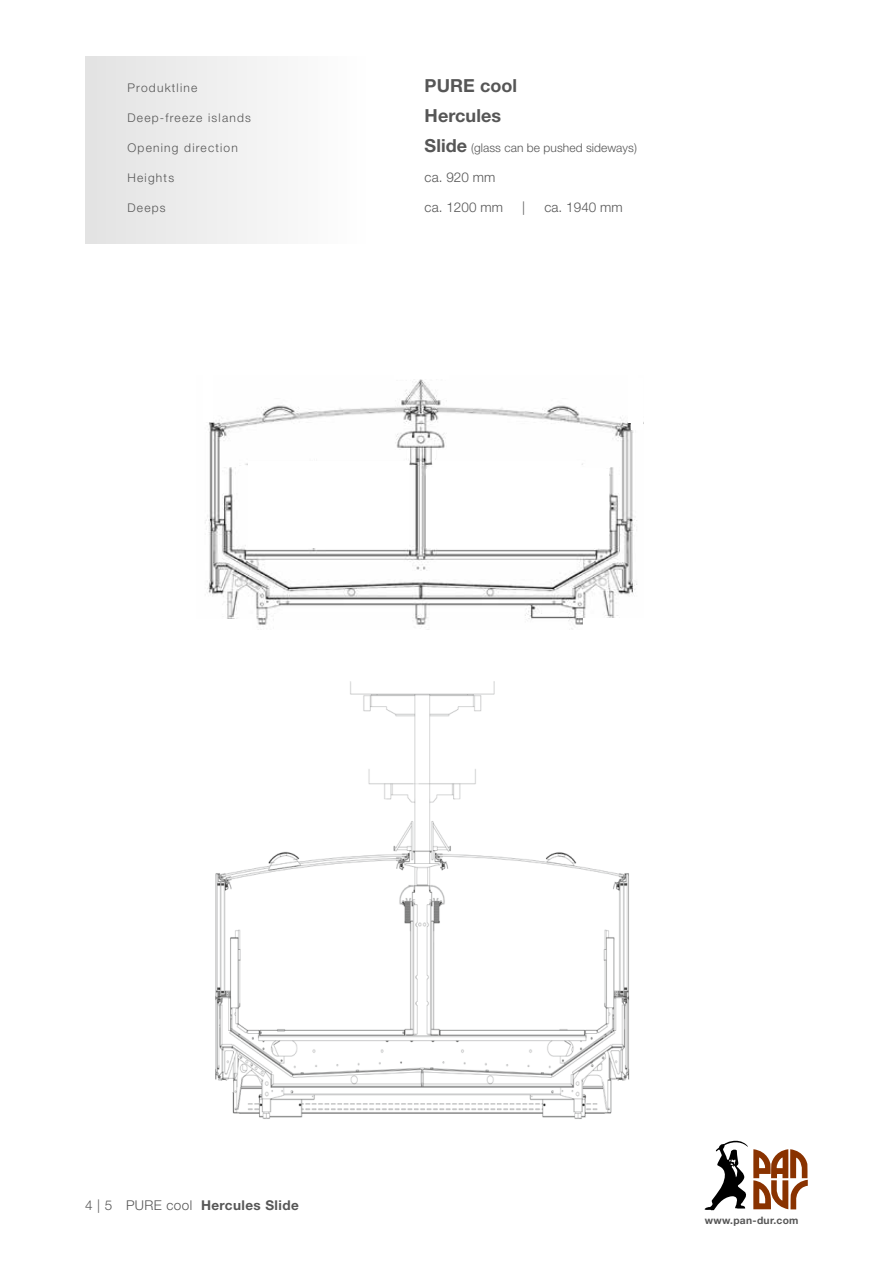
<style>
.page{position:relative;width:893px;height:1263px;background:#fff}
.page>*{position:absolute;margin:0;border:0;box-sizing:border-box;transform-origin:0 0}
.t1{font:700 18px "Helvetica Neue";letter-spacing:.005em;color:#565656}
.t2{font:300 13.5px "Helvetica Neue";letter-spacing:.005em;color:#565656}
.t3{font:700 13.5px "Helvetica Neue";letter-spacing:.03em;color:#565656}
.t4{font:300 12px "Helvetica Neue";letter-spacing:.1em;color:#565656}
.t5{font:300 12px "Helvetica Neue";letter-spacing:.005em;color:#565656}
.t6{font:700 10.2px "Helvetica Neue";letter-spacing:.03em;color:#565656}
.s1{font-weight:700;font-size:18px}
.s2{font-weight:300}
</style>
<div class="page">
<svg style="left:704px;top:1140px;width:104px;height:70px"></svg>
<div style="left:85px;top:56px;width:281px;height:187px;background:linear-gradient(to right,#e2e2e2,#fefefe)"></div>
<img style="left:205px;top:379px;width:432px;height:251px">
<img style="left:215px;top:681px;width:415px;height:438px">
<div style="left:426px;top:469px;width:183px;height:79px;background:#fff"></div>
<div style="left:248px;top:461px;width:161px;height:87px;background:#fff"></div>
<div style="left:203px;top:370px;width:10px;height:51px;background:#fff"></div>
<div style="left:628px;top:371px;width:10px;height:51px;background:#fff"></div>
<div style="left:631px;top:378px;width:12px;height:51px;background:#fff"></div>
<div style="left:583px;top:618px;width:60px;height:27px;background:#fff"></div>
<div style="left:191px;top:619px;width:60px;height:26px;background:#fff"></div>
<div style="left:432px;top:460px;width:150px;height:11px;background:#fff"></div>
<p class="t4" style="left:128px;top:80px;width:71px">Produktline</p>
<h1 class="t1" style="left:425px;top:74px;width:94px">PURE cool</h1>
<p class="t4" style="left:128px;top:110px;width:125px">Deep-freeze islands</p>
<h1 class="t1" style="left:425px;top:104px;width:78px">Hercules</h1>
<p class="t4" style="left:128px;top:140px;width:112px">Opening direction</p>
<p class="t5" style="left:425px;top:140px;width:214px"><span class="s1">Slide</span> (glass can be pushed sideways)</p>
<p class="t4" style="left:128px;top:170px;width:48px">Heights</p>
<p class="t2" style="left:425px;top:168px;width:72px">ca. 920 mm</p>
<p class="t4" style="left:128px;top:200px;width:40px">Deeps</p>
<p class="t2" style="left:425px;top:198px;width:80px">ca. 1200 mm</p>
<p class="t2" style="left:522px;top:198px;width:4px">|</p>
<p class="t2" style="left:544px;top:198px;width:80px">ca. 1940 mm</p>
<p class="t3" style="left:85px;top:1197px;width:215px"><span class="s2">4 | 5 PURE cool</span> Hercules Slide</p>
<p class="t6" style="left:705px;top:1214px;width:95px">www.pan-dur.com</p>
</div>
